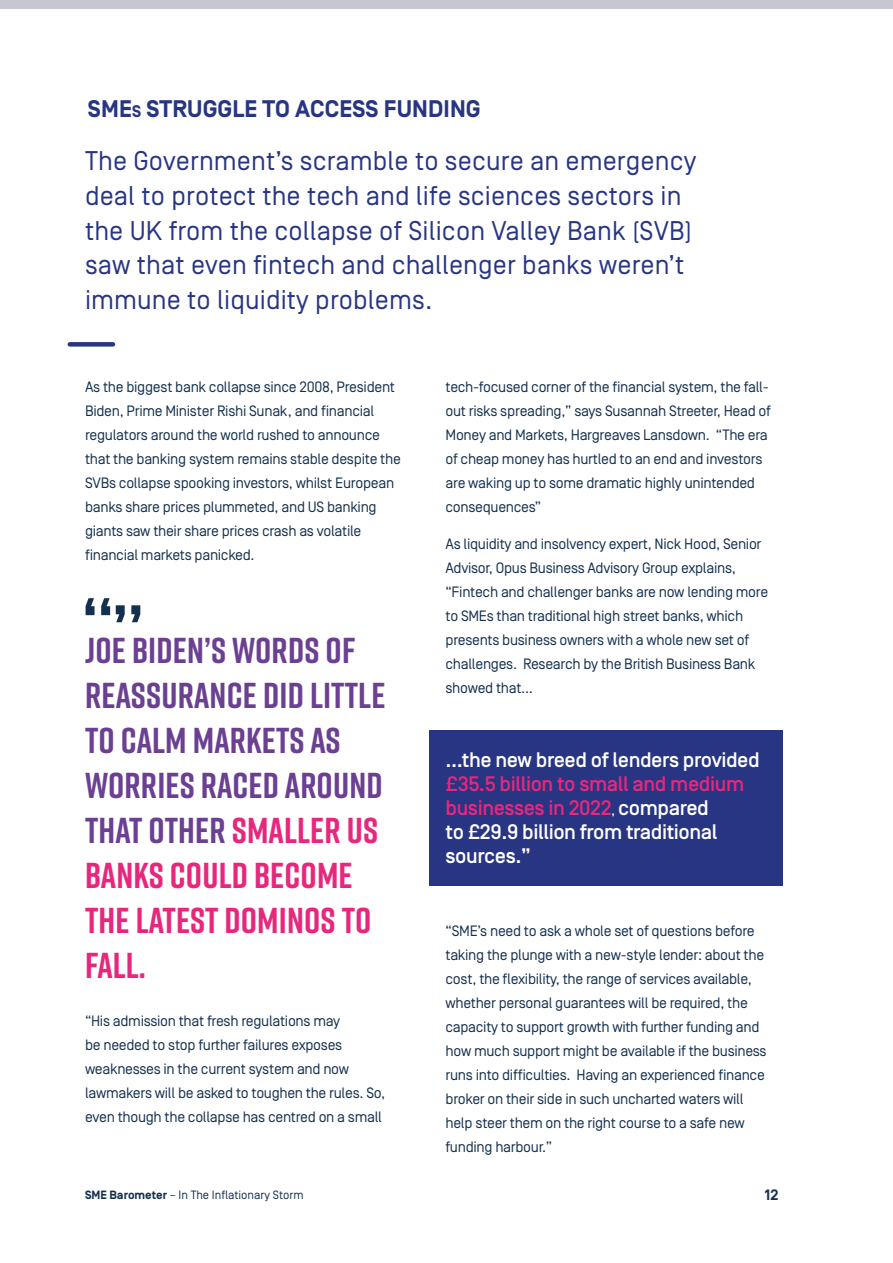
<style>
.page{position:relative;width:893px;height:1263px;background:#fff}
.page>*{position:absolute;margin:0;border:0;box-sizing:border-box;transform-origin:0 0}
.t1{font:700 36px/45px "Rift";letter-spacing:.005em;color:#6b4092}
.t2{font:27px/34.5px "Simplon BP Regular";letter-spacing:.005em;color:#283583}
.t3{font:700 24px "Simplon BP";letter-spacing:.005em;color:#283583}
.t4{font:500 21px/24px "Simplon BP";letter-spacing:-.02em;color:#fff}
.t5{font:15px/24px "Simplon BP Regular";letter-spacing:-.02em;color:#15304e}
.t6{font:700 15px "Simplon BP";color:#15304e}
.t7{font:12px "Simplon BP Regular";color:#15304e}
.s1{font-size:16.8px}
.s2{color:#e7277c}
.s3{font-family:"Simplon BP Regular";font-weight:400;font-size:15px}
.s4{font-family:"Simplon BP";font-weight:700}
</style>
<div class="page">
<div style="left:0;top:0;width:893px;height:9px;background:#c7c7d2"></div>
<div style="left:430px;top:730px;width:353px;height:155px;background:#283583"></div>
<div style="left:70px;top:342px;width:43px;height:5px;background:#283583"></div>
<svg style="left:86px;top:598px;width:24px;height:17px"></svg>
<svg style="left:116px;top:605px;width:24px;height:17px"></svg>
<h3 class="t3" style="left:88px;top:95px;width:394px">SME<span class="s1">s</span> STRUGGLE TO ACCESS FUNDING</h3>
<h2 class="t2" style="left:85px;top:144px;width:613px">The Government’s scramble to secure an emergency deal to protect the tech and life sciences sectors in the UK from the collapse of Silicon Valley Bank (SVB) saw that even fintech and challenger banks weren’t immune to liquidity problems.</h2>
<p class="t5" style="left:85px;top:375px;width:317px">As the biggest bank collapse since 2008, President Biden, Prime Minister Rishi Sunak, and financial regulators around the world rushed to announce that the banking system remains stable despite the SVBs collapse spooking investors, whilst European banks share prices plummeted, and US banking giants saw their share prices crash as volatile financial markets panicked.</p>
<h1 class="t1" style="left:85px;top:627px;width:302px">JOE BIDEN’S WORDS OF<br>REASSURANCE DID LITTLE<br>TO CALM MARKETS AS<br>WORRIES RACED AROUND<br>THAT OTHER <span class="s2">SMALLER US<br>BANKS COULD BECOME<br>THE LATEST DOMINOS TO<br>FALL.</span></h1>
<p class="t5" style="left:85px;top:1009px;width:302px">“His admission that fresh regulations may<br>be needed to stop further failures exposes weaknesses in the current system and now lawmakers will be asked to toughen the rules. So, even though the collapse has centred on a small</p>
<p class="t5" style="left:446px;top:375px;width:327px">tech-focused corner of the financial system, the fall&shy;out risks spreading,” says Susannah Streeter, Head of Money and Markets, Hargreaves Lansdown. “The era of cheap money has hurtled to an end and investors are waking up to some dramatic highly unintended consequences”</p>
<p class="t5" style="left:446px;top:532px;width:324px">As liquidity and insolvency expert, Nick Hood, Senior Advisor, Opus Business Advisory Group explains, “Fintech and challenger banks are now lending more to SMEs than traditional high street banks, which presents business owners with a whole new set of challenges. Research by the British Business Bank showed that...</p>
<h3 class="t4" style="left:446px;top:748px;width:316px">...the new breed of lenders provided</h3>
<h3 class="t4" style="left:446px;top:772px;width:300px"><span class="s2">£35.5 billion to small and medium businesses in 2022</span><span class="s3">,</span> compared<br>to £29.9 billion from traditional sources.”</h3>
<p class="t5" style="left:446px;top:919px;width:323px">“SME’s need to ask a whole set of questions before taking the plunge with a new-style lender: about the cost, the flexibility, the range of services available, whether personal guarantees will be required, the capacity to support growth with further funding and how much support might be available if the business runs into difficulties. Having an experienced finance broker on their side in such uncharted waters will help steer them on the right course to a safe new funding harbour.”</p>
<p class="t7" style="left:85px;top:1188px;width:220px"><span class="s4">SME Barometer</span> – In The Inflationary Storm</p>
<p class="t6" style="left:765px;top:1186px;width:15px">12</p>
</div>
